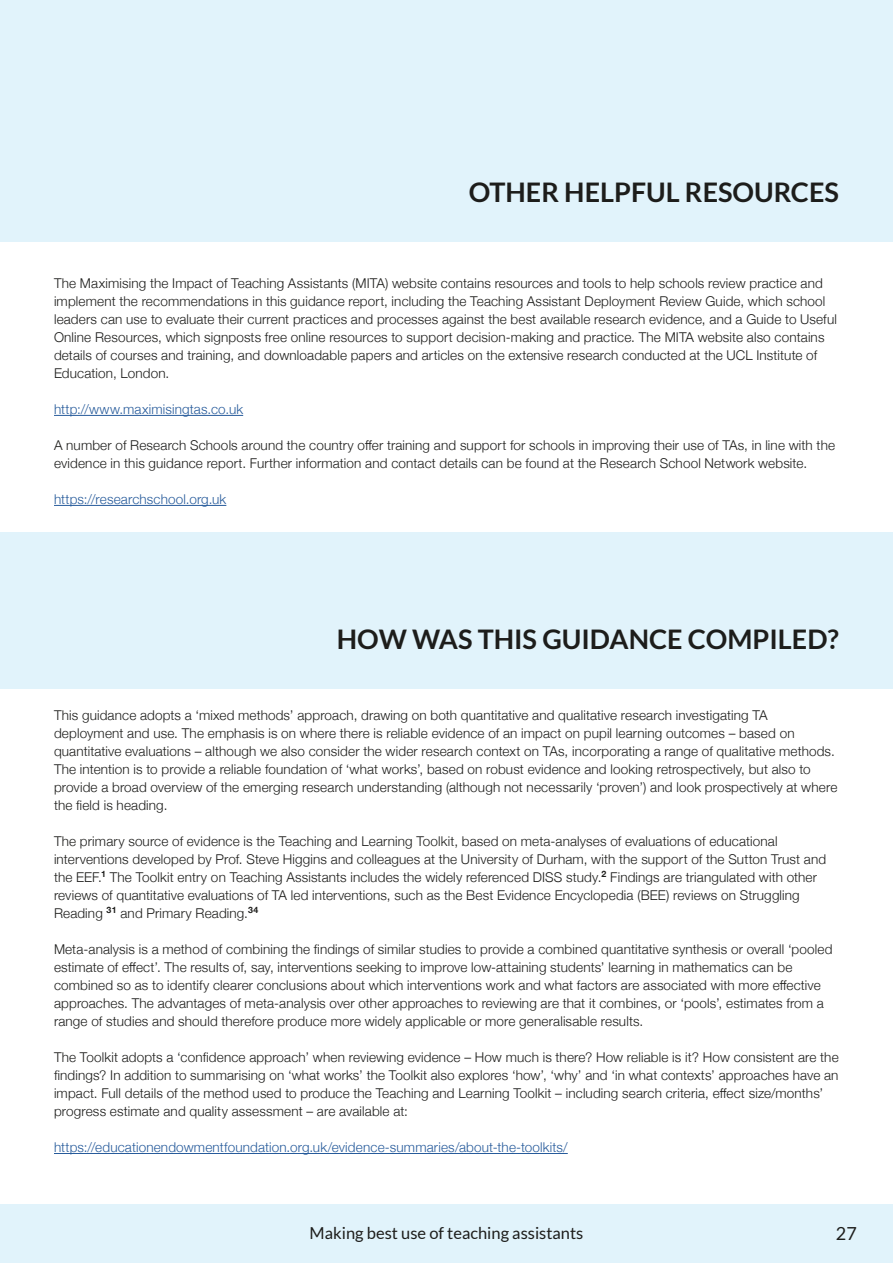
<style>
.page{position:relative;width:893px;height:1263px;background:#fff}
.page>*{position:absolute;margin:0;border:0;box-sizing:border-box;transform-origin:0 0}
.t1{font:700 27px "Lato";color:#1d1d1b}
.t2{font:18px "Lato";color:#1d1d1b}
.t3{font:16.5px "Lato";color:#1d1d1b}
.t4{font:300 13.5px/18px "Helvetica Neue";letter-spacing:.01em;color:#1d1d1b}
.t5{font:300 13.5px "Helvetica Neue";letter-spacing:.01em;color:#275b9b}
</style>
<div class="page">
<div style="left:0;top:0;width:893px;height:242px;background:#e1f3fb"></div>
<div style="left:0;top:1205px;width:893px;height:58px;background:#e1f3fb"></div>
<div style="left:0;top:533px;width:893px;height:156px;background:#e1f3fb"></div>
<hr style="left:54px;top:1153px;width:514px;height:1px;background:#275b9b">
<hr style="left:54px;top:415px;width:189px;height:1px;background:#275b9b">
<hr style="left:54px;top:505px;width:172px;height:1px;background:#275b9b">
<h1 class="t1" style="left:469px;top:177px;width:371px">OTHER HELPFUL RESOURCES</h1>
<p class="t4" style="left:54px;top:273px;width:784px">The Maximising the Impact of Teaching Assistants (MITA) website contains resources and tools to help schools review practice and implement the recommendations in this guidance report, including the Teaching Assistant Deployment Review Guide, which school leaders can use to evaluate their current practices and processes against the best available research evidence, and a Guide to Useful Online Resources, which signposts free online resources to support decision-making and practice. The MITA website also contains details of courses and training, and downloadable papers and articles on the extensive research conducted at the UCL Institute of Education, London.</p>
<p class="t5" style="left:54px;top:398px;width:191px">http://www.maximisingtas.co.uk</p>
<p class="t4" style="left:54px;top:435px;width:783px">A number of Research Schools around the country offer training and support for schools in improving their use of TAs, in line with the evidence in this guidance report. Further information and contact details can be found at the Research School Network website.</p>
<p class="t5" style="left:54px;top:488px;width:174px">https://researchschool.org.uk</p>
<h1 class="t1" style="left:337px;top:624px;width:504px">HOW WAS THIS GUIDANCE COMPILED?</h1>
<p class="t4" style="left:54px;top:705px;width:785px">This guidance adopts a ‘mixed methods’ approach, drawing on both quantitative and qualitative research investigating TA deployment and use. The emphasis is on where there is reliable evidence of an impact on pupil learning outcomes – based on quantitative evaluations – although we also consider the wider research context on TAs, incorporating a range of qualitative methods.<br>The intention is to provide a reliable foundation of ‘what works’, based on robust evidence and looking retrospectively, but also to provide a broad overview of the emerging research understanding (although not necessarily ‘proven’) and look prospectively at where the field is heading.</p>
<p class="t4" style="left:54px;top:831px;width:774px">The primary source of evidence is the Teaching and Learning Toolkit, based on meta-analyses of evaluations of educational interventions developed by Prof. Steve Higgins and colleagues at the University of Durham, with the support of the Sutton Trust and the EEF.<sup>1</sup> The Toolkit entry on Teaching Assistants includes the widely referenced DISS study.<sup>2</sup> Findings are triangulated with other reviews of quantitative evaluations of TA led interventions, such as the Best Evidence Encyclopedia (BEE) reviews on Struggling Reading <sup>31</sup> and Primary Reading.<sup>34</sup></p>
<p class="t4" style="left:54px;top:939px;width:780px">Meta-analysis is a method of combining the findings of similar studies to provide a combined quantitative synthesis or overall ‘pooled estimate of effect’. The results of, say, interventions seeking to improve low-attaining students’ learning in mathematics can be combined so as to identify clearer conclusions about which interventions work and what factors are associated with more effective approaches. The advantages of meta-analysis over other approaches to reviewing are that it combines, or ‘pools’, estimates from a range of studies and should therefore produce more widely applicable or more generalisable results.</p>
<p class="t4" style="left:54px;top:1047px;width:786px">The Toolkit adopts a ‘confidence approach’ when reviewing evidence – How much is there? How reliable is it? How consistent are the findings? In addition to summarising on ‘what works’ the Toolkit also explores ‘how’, ‘why’ and ‘in what contexts’ approaches have an impact. Full details of the method used to produce the Teaching and Learning Toolkit – including search criteria, effect size/months’ progress estimate and quality assessment – are available at:</p>
<p class="t5" style="left:54px;top:1136px;width:515px">https://educationendowmentfoundation.org.uk/evidence-summaries/about-the-toolkits/</p>
<p class="t3" style="left:310px;top:1224px;width:275px">Making best use of teaching assistants</p>
<h2 class="t2" style="left:836px;top:1224px;width:22px">27</h2>
</div>
